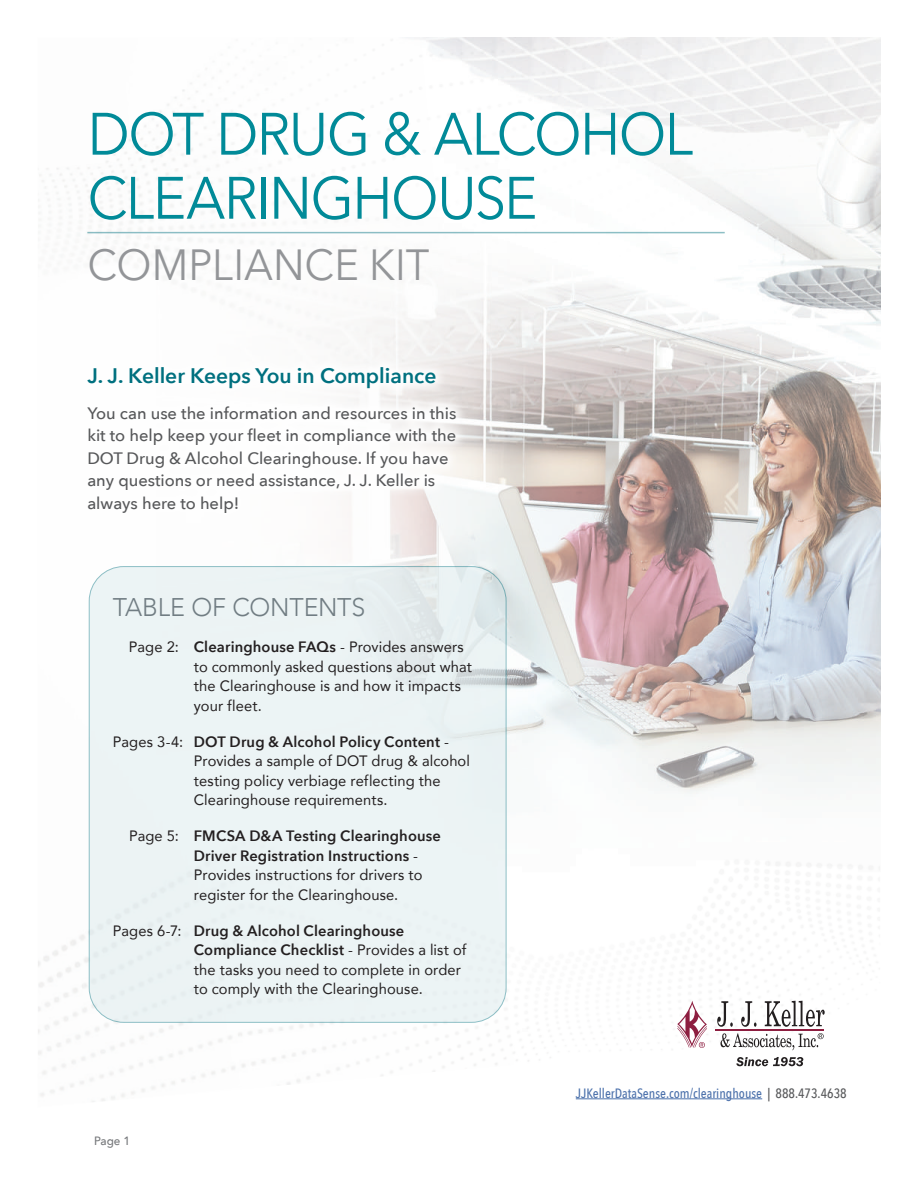
<style>
.page{position:relative;width:918px;height:1188px;background:#fff}
.page>*{position:absolute;margin:0;border:0;box-sizing:border-box;transform-origin:0 0}
.t1{font:59.1px/64.1px "Avenir Next";letter-spacing:-.03em;color:#018a98;scale:.95 1}
.t2{font:43.5px "Avenir Next";color:#939598;scale:.95 1}
.t3{font:300 25.5px "Avenir";letter-spacing:-.005em;color:#717d83}
.t4{font:600 21px "Avenir Next";color:#00707f}
.t5{font:500 16.5px/22.5px "Avenir Next";color:#57585a}
.t6{font:15px/19.5px "Avenir";letter-spacing:.01em;color:#231f20}
.t7{font:600 15px/19.5px "Avenir Next";letter-spacing:.01em;color:#231f20}
.t8{font:500 13.5px "Avenir Next Condensed";color:#4d72ac}
.t9{font:500 12px "Avenir Next";color:#76787b;scale:.96 1}
.s1{font-family:"Avenir Next";font-weight:600}
.s2{font-family:"Avenir";font-weight:400}
.s3{color:#57585a}
</style>
<div class="page">
<img style="left:38px;top:38px;width:842px;height:1064px">
<hr style="left:716px;top:1029px;width:108px;height:2px;background:#8d1e40">
<svg style="left:717px;top:1001px;width:16px;height:26px"></svg>
<svg style="left:741px;top:1001px;width:16px;height:26px"></svg>
<svg style="left:765px;top:1001px;width:60px;height:26px"></svg>
<svg style="left:736px;top:1057px;width:67px;height:9px"></svg>
<svg style="left:677px;top:1001px;width:30px;height:47px"></svg>
<svg style="left:720px;top:1033px;width:104px;height:17px"></svg>
<div style="left:89px;top:567px;width:417px;height:455px;background:#ecf4f5;border-radius:35px"></div>
<div style="left:75px;top:354px;width:393px;height:171px;background:#fff"></div>
<hr style="left:87px;top:232px;width:638px;height:1px;background:#00707f">
<hr style="left:576px;top:1098px;width:186px;height:1px;background:#4d72ac">
<h1 class="t1" style="left:87px;top:100px;width:639px">DOT DRUG &amp; ALCOHOL<br>CLEARINGHOUSE</h1>
<h2 class="t2" style="left:87px;top:228px;width:362px">COMPLIANCE KIT</h2>
<h3 class="t4" style="left:87px;top:357px;width:351px">J. J. Keller Keeps You in Compliance</h3>
<p class="t5" style="left:87px;top:401px;width:371px">You can use the information and resources in this kit to help keep your fleet in compliance with the DOT Drug &amp; Alcohol Clearinghouse. If you have any questions or need assistance, J. J. Keller is always here to help!</p>
<h3 class="t3" style="left:113px;top:592px;width:254px">TABLE OF CONTENTS</h3>
<p class="t6" style="left:194px;top:637px;width:280px;text-indent:-65px">Page 2: <span class="s1">Clearinghouse FAQs</span> - Provides answers to commonly asked questions about what the Clearinghouse is and how it impacts your fleet.</p>
<p class="t7" style="left:113px;top:731px;width:338px"><span class="s2">Pages 3-4:</span> DOT Drug &amp; Alcohol Policy Content <span class="s2">-</span></p>
<p class="t6" style="left:194px;top:751px;width:278px">Provides a sample of DOT drug &amp; alcohol testing policy verbiage reflecting the<br>Clearinghouse requirements.</p>
<p class="t7" style="left:194px;top:826px;width:249px;text-indent:-65px"><span class="s2">Page 5:</span> FMCSA D&amp;A Testing Clearinghouse<br>Driver Registration Instructions <span class="s2">-</span></p>
<p class="t6" style="left:194px;top:865px;width:230px">Provides instructions for drivers to register for the Clearinghouse.</p>
<p class="t7" style="left:194px;top:920px;width:274px;text-indent:-81px"><span class="s2">Pages 6-7:</span> Drug &amp; Alcohol Clearinghouse<br>Compliance Checklist <span class="s2">- Provides a list of</span></p>
<p class="t6" style="left:194px;top:959px;width:269px">the tasks you need to complete in order to comply with the Clearinghouse.</p>
<p class="t9" style="left:94px;top:1131px;width:39px">Page 1</p>
<p class="t8" style="left:576px;top:1085px;width:272px">JJKellerDataSense.com/clearinghouse <span class="s3">| 888.473.4638</span></p>
</div>
